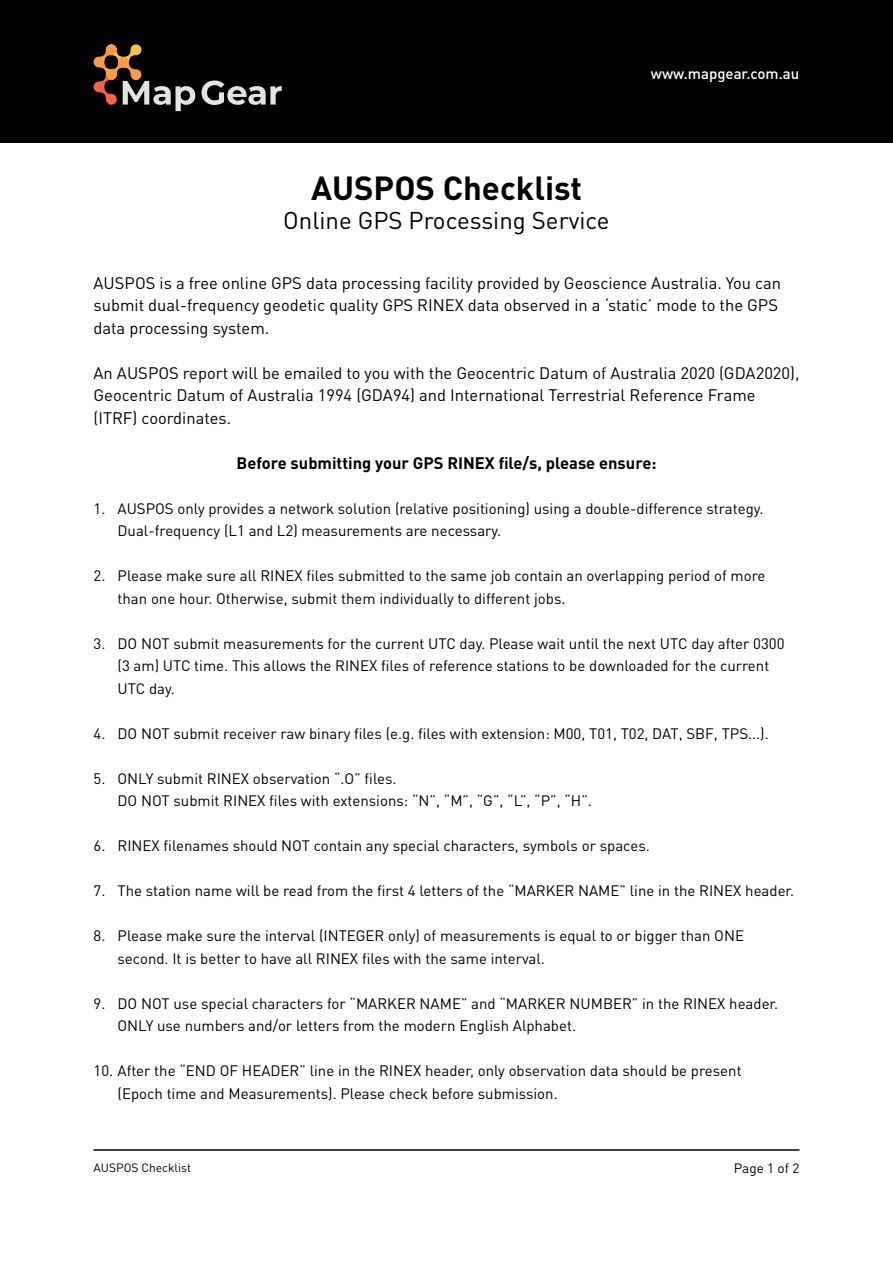
<style>
.page{position:relative;width:893px;height:1263px;background:#fff}
.page>*{position:absolute;margin:0;border:0;box-sizing:border-box;transform-origin:0 0}
.t1{font:700 33px "DIN Pro";color:#000}
.t2{font:24px "DIN Pro";color:#000}
.t3{font:16.5px/22.5px "DIN Pro";color:#000}
.t4{font:700 16.5px "DIN Pro";color:#000}
.t5{font:15px/22.5px "DIN Pro";color:#000}
.t6{font:500 15px "DIN Pro";color:#fff}
.t7{font:13.5px "DIN Pro";color:#000}
.t8{font:12px "DIN Pro";color:#000}
</style>
<div class="page">
<div style="left:0;top:0;width:893px;height:142px;background:#000"></div>
<hr style="left:94px;top:1149px;width:705px;height:2px;background:#000">
<svg style="left:94px;top:44px;width:101px;height:67px"></svg>
<svg style="left:202px;top:80px;width:80px;height:25px"></svg>
<h1 class="t1" style="left:311px;top:165px;width:272px">AUSPOS Checklist</h1>
<h2 class="t2" style="left:283px;top:204px;width:328px">Online GPS Processing Service</h2>
<p class="t6" style="left:651px;top:64px;width:150px">www.mapgear.com.au</p>
<p class="t3" style="left:94px;top:271px;width:689px">AUSPOS is a free online GPS data processing facility provided by Geoscience Australia. You can submit dual-frequency geodetic quality GPS RINEX data observed in a ‘static’ mode to the GPS data processing system.</p>
<p class="t3" style="left:94px;top:361px;width:707px">An AUSPOS report will be emailed to you with the Geocentric Datum of Australia 2020 (GDA2020),<br>Geocentric Datum of Australia 1994 (GDA94) and International Terrestrial Reference Frame (ITRF) coordinates.</p>
<p class="t4" style="left:236px;top:451px;width:421px">Before submitting your GPS RINEX file/s, please ensure:</p>
<p class="t5" style="left:118px;top:496px;width:647px;text-indent:-24px">1. AUSPOS only provides a network solution (relative positioning) using a double-difference strategy.<br>Dual-frequency (L1 and L2) measurements are necessary.</p>
<p class="t5" style="left:118px;top:564px;width:649px;text-indent:-24px">2. Please make sure all RINEX files submitted to the same job contain an overlapping period of more than one hour. Otherwise, submit them individually to different jobs.</p>
<p class="t5" style="left:118px;top:631px;width:669px;text-indent:-24px">3. DO NOT submit measurements for the current UTC day. Please wait until the next UTC day after 0300 (3 am) UTC time. This allows the RINEX files of reference stations to be downloaded for the current<br>UTC day.</p>
<p class="t5" style="left:94px;top:721px;width:677px">4. DO NOT submit receiver raw binary files (e.g. files with extension: M00, T01, T02, DAT, SBF, TPS...).</p>
<p class="t5" style="left:118px;top:766px;width:476px;text-indent:-24px">5. ONLY submit RINEX observation “.O” files.<br>DO NOT submit RINEX files with extensions: “N”, “M”, “G”, “L”, “P”, “H”.</p>
<p class="t5" style="left:94px;top:834px;width:558px">6. RINEX filenames should NOT contain any special characters, symbols or spaces.</p>
<p class="t5" style="left:94px;top:879px;width:702px">7. The station name will be read from the first 4 letters of the “MARKER NAME” line in the RINEX header.</p>
<p class="t5" style="left:118px;top:924px;width:628px;text-indent:-24px">8. Please make sure the interval (INTEGER only) of measurements is equal to or bigger than ONE second. It is better to have all RINEX files with the same interval.</p>
<p class="t5" style="left:118px;top:991px;width:662px;text-indent:-24px">9. DO NOT use special characters for “MARKER NAME” and “MARKER NUMBER” in the RINEX header.<br>ONLY use numbers and/or letters from the modern English Alphabet.</p>
<p class="t5" style="left:118px;top:1059px;width:626px;text-indent:-24px">10. After the “END OF HEADER” line in the RINEX header, only observation data should be present (Epoch time and Measurements). Please check before submission.</p>
<p class="t8" style="left:94px;top:1160px;width:99px">AUSPOS Checklist</p>
<p class="t7" style="left:734px;top:1159px;width:67px">Page 1 of 2</p>
</div>
